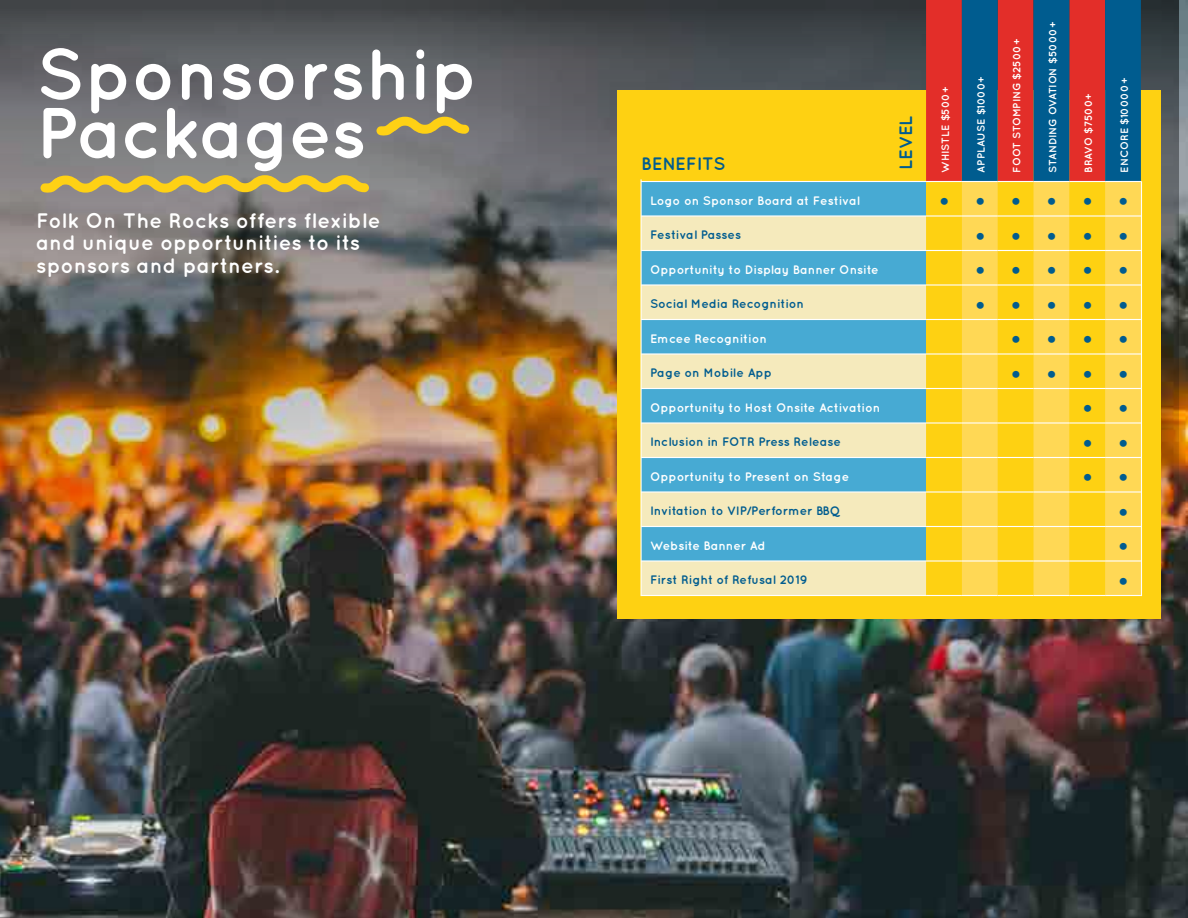
<style>
.page{position:relative;width:1188px;height:918px;background:#fff}
.page>*{position:absolute;margin:0;border:0;box-sizing:border-box;transform-origin:0 0}
.t1{font:700 72px/58.5px "Quicksand";letter-spacing:-.01em;color:#fff}
.t2{font:700 24.6px "Quicksand";color:#005c8f}
.t3{font:700 21px/22.5px "Quicksand";letter-spacing:.005em;color:#fff}
.t4{font:700 18px "Quicksand";color:#005c8f}
.t5{font:700 12.3px "Quicksand";color:#fff}
.t6{font:700 12.3px "Quicksand";color:#005c8f}
.t7{font:700 10.65px "Quicksand";color:#fff}
.t8{font:700 10.65px "Quicksand";letter-spacing:-.02em;color:#fff}
</style>
<div class="page">
<img style="left:0;top:0;width:1188px;height:918px">
<img style="left:0;top:0;width:1179px;height:572px">
<div style="left:617px;top:90px;width:544px;height:528px;background:#fed112"></div>
<svg style="left:926px;top:0;width:215px;height:182px"></svg>
<div style="left:642px;top:182px;width:284px;height:33px;background:#47aad3"></div>
<svg style="left:926px;top:182px;width:36px;height:413px"></svg>
<svg style="left:962px;top:182px;width:179px;height:414px;fill:#ffd855"></svg>
<svg style="left:642px;top:217px;width:284px;height:378px;fill:#f5eabc"></svg>
<hr style="left:641px;top:181px;width:285px;height:1px;background:#fff">
<hr style="left:926px;top:181px;width:36px;height:1px;background:#fff">
<hr style="left:962px;top:181px;width:36px;height:1px;background:#fff">
<hr style="left:998px;top:181px;width:35px;height:1px;background:#fff">
<hr style="left:1034px;top:181px;width:35px;height:1px;background:#fff">
<hr style="left:1069px;top:181px;width:36px;height:1px;background:#fff">
<hr style="left:1105px;top:181px;width:36px;height:1px;background:#fff">
<hr style="left:641px;top:388px;width:285px;height:1px;background:#fff">
<hr style="left:926px;top:388px;width:36px;height:1px;background:#fff">
<hr style="left:962px;top:388px;width:36px;height:1px;background:#fff">
<hr style="left:998px;top:388px;width:35px;height:1px;background:#fff">
<hr style="left:1034px;top:388px;width:35px;height:1px;background:#fff">
<hr style="left:1069px;top:388px;width:36px;height:1px;background:#fff">
<hr style="left:1105px;top:388px;width:36px;height:1px;background:#fff">
<hr style="left:641px;top:215px;width:285px;height:2px;background:#fff">
<hr style="left:926px;top:215px;width:36px;height:2px;background:#fff">
<hr style="left:962px;top:215px;width:36px;height:2px;background:#fff">
<hr style="left:998px;top:215px;width:35px;height:2px;background:#fff">
<hr style="left:1034px;top:215px;width:35px;height:2px;background:#fff">
<hr style="left:1069px;top:215px;width:36px;height:2px;background:#fff">
<hr style="left:1105px;top:215px;width:36px;height:2px;background:#fff">
<hr style="left:641px;top:250px;width:285px;height:1px;background:#fff">
<hr style="left:926px;top:250px;width:36px;height:1px;background:#fff">
<hr style="left:962px;top:250px;width:36px;height:1px;background:#fff">
<hr style="left:998px;top:250px;width:35px;height:1px;background:#fff">
<hr style="left:1034px;top:250px;width:35px;height:1px;background:#fff">
<hr style="left:1069px;top:250px;width:36px;height:1px;background:#fff">
<hr style="left:1105px;top:250px;width:36px;height:1px;background:#fff">
<hr style="left:641px;top:422px;width:285px;height:2px;background:#fff">
<hr style="left:926px;top:422px;width:36px;height:2px;background:#fff">
<hr style="left:962px;top:422px;width:36px;height:2px;background:#fff">
<hr style="left:998px;top:422px;width:35px;height:2px;background:#fff">
<hr style="left:1034px;top:422px;width:35px;height:2px;background:#fff">
<hr style="left:1069px;top:422px;width:36px;height:2px;background:#fff">
<hr style="left:1105px;top:422px;width:36px;height:2px;background:#fff">
<hr style="left:641px;top:284px;width:285px;height:2px;background:#fff">
<hr style="left:926px;top:284px;width:36px;height:2px;background:#fff">
<hr style="left:962px;top:284px;width:36px;height:2px;background:#fff">
<hr style="left:998px;top:284px;width:35px;height:2px;background:#fff">
<hr style="left:1034px;top:284px;width:35px;height:2px;background:#fff">
<hr style="left:1069px;top:284px;width:36px;height:2px;background:#fff">
<hr style="left:1105px;top:284px;width:36px;height:2px;background:#fff">
<hr style="left:641px;top:457px;width:285px;height:1px;background:#fff">
<hr style="left:926px;top:457px;width:36px;height:1px;background:#fff">
<hr style="left:962px;top:457px;width:36px;height:1px;background:#fff">
<hr style="left:998px;top:457px;width:35px;height:1px;background:#fff">
<hr style="left:1034px;top:457px;width:35px;height:1px;background:#fff">
<hr style="left:1069px;top:457px;width:36px;height:1px;background:#fff">
<hr style="left:1105px;top:457px;width:36px;height:1px;background:#fff">
<hr style="left:641px;top:491px;width:285px;height:2px;background:#fff">
<hr style="left:926px;top:491px;width:36px;height:2px;background:#fff">
<hr style="left:962px;top:491px;width:36px;height:2px;background:#fff">
<hr style="left:998px;top:491px;width:35px;height:2px;background:#fff">
<hr style="left:1034px;top:491px;width:35px;height:2px;background:#fff">
<hr style="left:1069px;top:491px;width:36px;height:2px;background:#fff">
<hr style="left:1105px;top:491px;width:36px;height:2px;background:#fff">
<hr style="left:641px;top:526px;width:285px;height:1px;background:#fff">
<hr style="left:926px;top:526px;width:36px;height:1px;background:#fff">
<hr style="left:962px;top:526px;width:36px;height:1px;background:#fff">
<hr style="left:998px;top:526px;width:35px;height:1px;background:#fff">
<hr style="left:1034px;top:526px;width:35px;height:1px;background:#fff">
<hr style="left:1069px;top:526px;width:36px;height:1px;background:#fff">
<hr style="left:1105px;top:526px;width:36px;height:1px;background:#fff">
<hr style="left:641px;top:319px;width:285px;height:1px;background:#fff">
<hr style="left:926px;top:319px;width:36px;height:1px;background:#fff">
<hr style="left:962px;top:319px;width:36px;height:1px;background:#fff">
<hr style="left:998px;top:319px;width:35px;height:1px;background:#fff">
<hr style="left:1034px;top:319px;width:35px;height:1px;background:#fff">
<hr style="left:1069px;top:319px;width:36px;height:1px;background:#fff">
<hr style="left:1105px;top:319px;width:36px;height:1px;background:#fff">
<hr style="left:641px;top:560px;width:285px;height:2px;background:#fff">
<hr style="left:926px;top:560px;width:36px;height:2px;background:#fff">
<hr style="left:962px;top:560px;width:36px;height:2px;background:#fff">
<hr style="left:998px;top:560px;width:35px;height:2px;background:#fff">
<hr style="left:1034px;top:560px;width:35px;height:2px;background:#fff">
<hr style="left:1069px;top:560px;width:36px;height:2px;background:#fff">
<hr style="left:1105px;top:560px;width:36px;height:2px;background:#fff">
<hr style="left:641px;top:595px;width:285px;height:1px;background:#fff">
<hr style="left:926px;top:595px;width:36px;height:1px;background:#fff">
<hr style="left:962px;top:595px;width:36px;height:1px;background:#fff">
<hr style="left:998px;top:595px;width:35px;height:1px;background:#fff">
<hr style="left:1034px;top:595px;width:35px;height:1px;background:#fff">
<hr style="left:1069px;top:595px;width:36px;height:1px;background:#fff">
<hr style="left:1105px;top:595px;width:36px;height:1px;background:#fff">
<hr style="left:641px;top:353px;width:285px;height:2px;background:#fff">
<hr style="left:926px;top:353px;width:36px;height:2px;background:#fff">
<hr style="left:962px;top:353px;width:36px;height:2px;background:#fff">
<hr style="left:998px;top:353px;width:35px;height:2px;background:#fff">
<hr style="left:1034px;top:353px;width:35px;height:2px;background:#fff">
<hr style="left:1069px;top:353px;width:36px;height:2px;background:#fff">
<hr style="left:1105px;top:353px;width:36px;height:2px;background:#fff">
<hr style="left:641px;top:179px;width:1px;height:417px;background:#fff">
<hr style="left:1141px;top:181px;width:1px;height:415px;background:#fff">
<svg style="left:40px;top:175px;width:329px;height:18px"></svg>
<svg style="left:376px;top:117px;width:93px;height:19px"></svg>
<h1 class="t1" style="left:36px;top:43px;width:443px">Sponsorship<br>Packages</h1>
<h3 class="t3" style="left:36px;top:209px;width:346px">Folk On The Rocks offers flexible and unique opportunities to its sponsors and partners.</h3>
<h3 class="t4" style="left:641px;top:153px;width:86px">BENEFITS</h3>
<h3 class="t4" style="left:895px;top:170px;width:56px;rotate:-90deg">LEVEL</h3>
<p class="t7" style="left:939px;top:173px;width:88px;rotate:-90deg">WHISTLE $500+</p>
<p class="t7" style="left:975px;top:173px;width:98px;rotate:-90deg">APPLAUSE $1000+</p>
<p class="t7" style="left:1011px;top:173px;width:136px;rotate:-90deg">FOOT STOMPING $2500+</p>
<p class="t8" style="left:1046px;top:173px;width:152px;rotate:-90deg">STANDING OVATION $5000+</p>
<p class="t7" style="left:1082px;top:173px;width:81px;rotate:-90deg">BRAVO $7500+</p>
<p class="t7" style="left:1118px;top:173px;width:96px;rotate:-90deg">ENCORE $10000+</p>
<p class="t5" style="left:650px;top:193px;width:211px">Logo on Sponsor Board at Festival</p>
<h2 class="t2" style="left:938px;top:187px;width:192px">••••••</h2>
<p class="t6" style="left:650px;top:227px;width:93px">Festival Passes</p>
<h2 class="t2" style="left:974px;top:222px;width:156px">•••••</h2>
<p class="t5" style="left:650px;top:262px;width:230px">Opportunity to Display Banner Onsite</p>
<h2 class="t2" style="left:974px;top:256px;width:156px">•••••</h2>
<p class="t6" style="left:650px;top:296px;width:156px">Social Media Recognition</p>
<h2 class="t2" style="left:974px;top:291px;width:156px">•••••</h2>
<p class="t5" style="left:650px;top:331px;width:118px">Emcee Recognition</p>
<h2 class="t2" style="left:1010px;top:325px;width:121px">••••</h2>
<p class="t6" style="left:650px;top:365px;width:123px">Page on Mobile App</p>
<h2 class="t2" style="left:1010px;top:360px;width:121px">••••</h2>
<p class="t5" style="left:650px;top:400px;width:232px">Opportunity to Host Onsite Activation</p>
<h2 class="t2" style="left:1081px;top:394px;width:49px">• •</h2>
<p class="t6" style="left:650px;top:434px;width:192px">Inclusion in FOTR Press Release</p>
<h2 class="t2" style="left:1081px;top:429px;width:49px">• •</h2>
<p class="t5" style="left:650px;top:469px;width:201px">Opportunity to Present on Stage</p>
<h2 class="t2" style="left:1081px;top:463px;width:49px">• •</h2>
<p class="t6" style="left:650px;top:503px;width:192px">Invitation to VIP/Performer BBQ</p>
<h2 class="t2" style="left:1117px;top:498px;width:13px">•</h2>
<p class="t5" style="left:650px;top:538px;width:117px">Website Banner Ad</p>
<h2 class="t2" style="left:1117px;top:532px;width:13px">•</h2>
<p class="t6" style="left:650px;top:572px;width:159px">First Right of Refusal 2019</p>
<h2 class="t2" style="left:1117px;top:567px;width:13px">•</h2>
</div>
